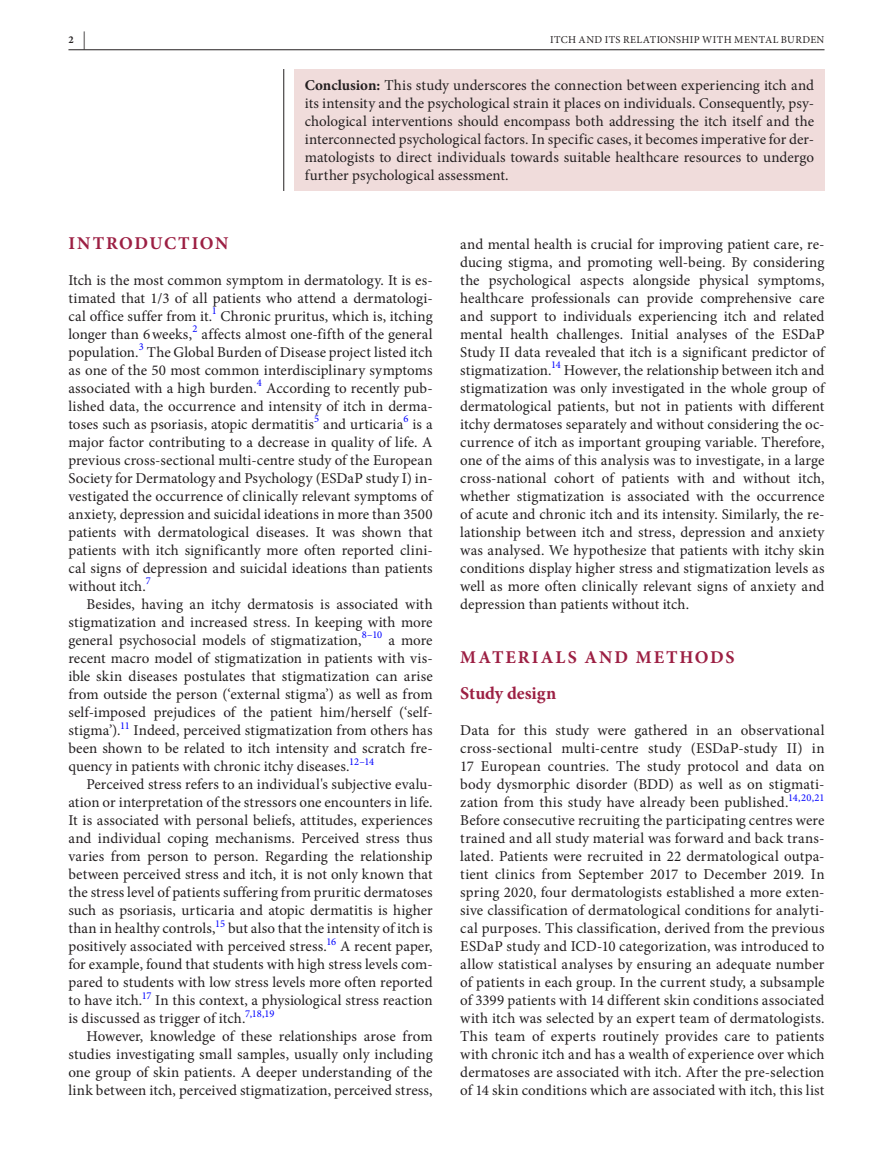
<style>
.page{position:relative;width:893px;height:1174px;background:#fff}
.page>*{position:absolute;margin:0;border:0;box-sizing:border-box;transform-origin:0 0}
.t1{font:700 18px/36px "Minion Pro";letter-spacing:.09em;color:#9c1f43}
.t2{font:15px/18px "Minion Pro";letter-spacing:.005em;color:#231f20;text-align:justify}
.t3{font:10.5px "Minion Pro";letter-spacing:-.025em;color:#00f}
.t4{font:10.5px "Minion Pro";letter-spacing:.035em;color:#231f20}
.t5{font:700 10.5px "Minion Pro";color:#231f20}
.s1{font-size:18px}
.s2{font-weight:700}
</style>
<div class="page">
<hr style="left:68px;top:49px;width:756px;height:1px;background:#231f20">
<div style="left:294px;top:69px;width:530px;height:122px;background:#f0dcdb"></div>
<hr style="left:283px;top:69px;width:1px;height:122px;background:#231f20">
<p class="t5" style="left:68px;top:32px;width:19px">2 <span class="s1">|</span></p>
<p class="t4" style="left:550px;top:32px;width:276px">ITCH AND ITS RELATIONSHIP WITH MENTAL BURDEN</p>
<p class="t2" style="left:305px;top:77px;width:511px"><span class="s2">Conclusion:</span> This study underscores the connection between experiencing itch and its intensity and the psychological strain it places on individuals. Consequently, psy&shy;chological interventions should encompass both addressing the itch itself and the interconnected psychological factors. In specific cases, it becomes imperative for der&shy;matologists to direct individuals towards suitable healthcare resources to undergo further psychological assessment.</p>
<p class="t1" style="left:68px;top:225px;width:162px">INTRODUCTION</p>
<p class="t2" style="left:68px;top:271px;width:366px">Itch is the most common symptom in dermatology. It is es&shy;timated that 1/3 of all patients who attend a dermatologi&shy;cal office suffer from it.</p>
<p class="t3" style="left:212px;top:304px;width:7px">1</p>
<p class="t2" style="left:221px;top:307px;width:214px">Chronic pruritus, which is, itching</p>
<p class="t2" style="left:68px;top:325px;width:125px">longer than 6weeks,</p>
<p class="t3" style="left:192px;top:322px;width:7px">2</p>
<p class="t2" style="left:202px;top:325px;width:233px">affects almost one-fifth of the general</p>
<p class="t2" style="left:68px;top:343px;width:72px">population.</p>
<p class="t3" style="left:139px;top:340px;width:7px">3</p>
<p class="t2" style="left:68px;top:343px;width:366px;text-indent:78px">The Global Burden of Disease project listed itch as one of the 50 most common interdisciplinary symptoms associated with a high burden.</p>
<p class="t3" style="left:257px;top:376px;width:7px">4</p>
<p class="t2" style="left:68px;top:379px;width:366px;text-indent:198px">According to recently pub&shy;lished data, the occurrence and intensity of itch in derma&shy;toses such as psoriasis, atopic dermatitis</p>
<p class="t3" style="left:314px;top:412px;width:7px">5</p>
<p class="t2" style="left:323px;top:415px;width:82px">and urticaria</p>
<p class="t3" style="left:403px;top:412px;width:7px">6</p>
<p class="t2" style="left:68px;top:415px;width:366px;text-indent:344px">is a major factor contributing to a decrease in quality of life. A previous cross-sectional multi-centre study of the European Society for Dermatology and Psychology (ESDaP study I) in&shy;vestigated the occurrence of clinically relevant symptoms of anxiety, depression and suicidal ideations in more than 3500 patients with dermatological diseases. It was shown that patients with itch significantly more often reported clini&shy;cal signs of depression and suicidal ideations than patients without itch.</p>
<p class="t3" style="left:146px;top:574px;width:7px">7</p>
<p class="t2" style="left:68px;top:595px;width:366px;text-indent:18px">Besides, having an itchy dermatosis is associated with stigmatization and increased stress. In keeping with more general psychosocial models of stigmatization,</p>
<p class="t3" style="left:362px;top:628px;width:22px">8–10</p>
<p class="t2" style="left:68px;top:631px;width:366px;text-indent:320px">a more recent macro model of stigmatization in patients with vis&shy;ible skin diseases postulates that stigmatization can arise from outside the person (‘external stigma’) as well as from self-imposed prejudices of the patient him/herself (‘self&shy;stigma’).</p>
<p class="t3" style="left:120px;top:718px;width:11px">11</p>
<p class="t2" style="left:68px;top:721px;width:366px;text-indent:65px">Indeed, perceived stigmatization from others has been shown to be related to itch intensity and scratch fre&shy;quency in patients with chronic itchy diseases.</p>
<p class="t3" style="left:349px;top:754px;width:27px">12–14</p>
<p class="t2" style="left:68px;top:775px;width:366px;text-indent:18px">Perceived stress refers to an individual's subjective evalu&shy;ation or interpretation of the stressors one encounters in life.<br>It is associated with personal beliefs, attitudes, experiences and individual coping mechanisms. Perceived stress thus varies from person to person. Regarding the relationship between perceived stress and itch, it is not only known that the stress level of patients suffering from pruritic dermatoses such as psoriasis, urticaria and atopic dermatitis is higher than in healthy controls,</p>
<p class="t3" style="left:215px;top:916px;width:11px">15</p>
<p class="t2" style="left:68px;top:919px;width:366px;text-indent:160px">but also that the intensity of itch is positively associated with perceived stress.</p>
<p class="t3" style="left:326px;top:934px;width:11px">16</p>
<p class="t2" style="left:68px;top:937px;width:366px;text-indent:272px">A recent paper, for example, found that students with high stress levels com&shy;pared to students with low stress levels more often reported to have itch.</p>
<p class="t3" style="left:142px;top:988px;width:11px">17</p>
<p class="t2" style="left:68px;top:991px;width:366px;text-indent:87px">In this context, a physiological stress reaction is discussed as trigger of itch.</p>
<p class="t3" style="left:245px;top:1006px;width:31px">7,18,19</p>
<p class="t2" style="left:68px;top:1027px;width:366px;text-indent:18px">However, knowledge of these relationships arose from studies investigating small samples, usually only including one group of skin patients. A deeper understanding of the link between itch, perceived stigmatization, perceived stress,</p>
<p class="t2" style="left:460px;top:235px;width:366px">and mental health is crucial for improving patient care, re&shy;ducing stigma, and promoting well-being. By considering the psychological aspects alongside physical symptoms, healthcare professionals can provide comprehensive care and support to individuals experiencing itch and related mental health challenges. Initial analyses of the ESDaP Study II data revealed that itch is a significant predictor of stigmatization.</p>
<p class="t3" style="left:551px;top:358px;width:11px">14</p>
<p class="t2" style="left:460px;top:361px;width:366px;text-indent:104px">However, the relationship between itch and stigmatization was only investigated in the whole group of dermatological patients, but not in patients with different itchy dermatoses separately and without considering the oc&shy;currence of itch as important grouping variable. Therefore, one of the aims of this analysis was to investigate, in a large cross-national cohort of patients with and without itch, whether stigmatization is associated with the occurrence of acute and chronic itch and its intensity. Similarly, the re&shy;lationship between itch and stress, depression and anxiety was analysed. We hypothesize that patients with itchy skin conditions display higher stress and stigmatization levels as well as more often clinically relevant signs of anxiety and depression than patients without itch.</p>
<p class="t1" style="left:460px;top:639px;width:276px">MATERIALS AND METHODS<br>Study design</p>
<p class="t2" style="left:460px;top:721px;width:366px">Data for this study were gathered in an observational cross-sectional multi-centre study (ESDaP-study II) in 17 European countries. The study protocol and data on body dysmorphic disorder (BDD) as well as on stigmati&shy;zation from this study have already been published.</p>
<p class="t3" style="left:788px;top:790px;width:38px">14,20,21</p>
<p class="t2" style="left:460px;top:811px;width:366px">Before consecutive recruiting the participating centres were trained and all study material was forward and back trans&shy;lated. Patients were recruited in 22 dermatological outpa&shy;tient clinics from September 2017 to December 2019. In spring 2020, four dermatologists established a more exten&shy;sive classification of dermatological conditions for analyti&shy;cal purposes. This classification, derived from the previous ESDaP study and ICD-10 categorization, was introduced to allow statistical analyses by ensuring an adequate number of patients in each group. In the current study, a subsample of 3399 patients with 14 different skin conditions associated with itch was selected by an expert team of dermatologists.<br>This team of experts routinely provides care to patients with chronic itch and has a wealth of experience over which dermatoses are associated with itch. After the pre-selection of 14 skin conditions which are associated with itch, this list</p>
</div>
